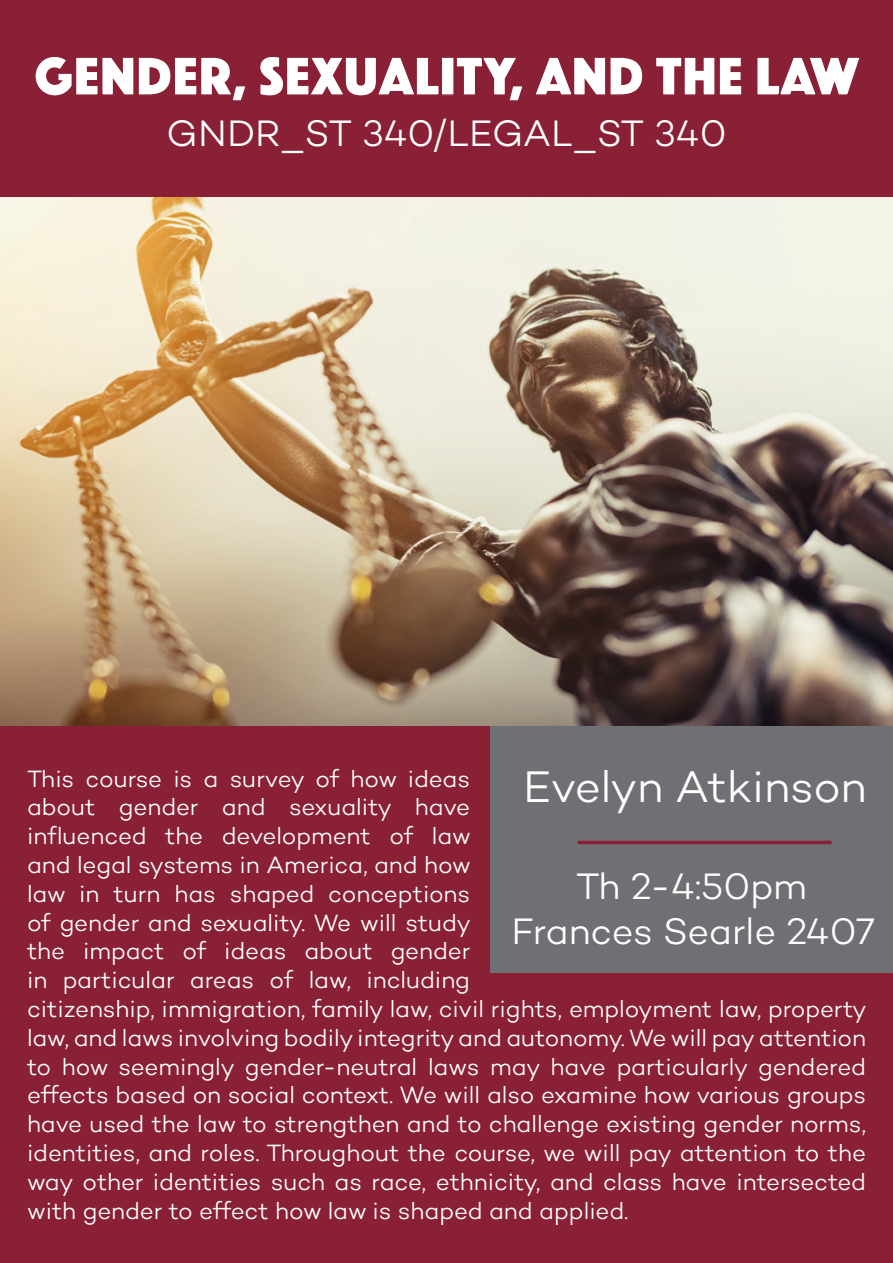
<style>
.page{position:relative;width:893px;height:1263px;background:#fff}
.page>*{position:absolute;margin:0;border:0;box-sizing:border-box;transform-origin:0 0}
.t1{font:57px "Phosphate Solid";color:#fff}
.t2{font:300 45px "Campton";letter-spacing:-.01em;color:#fff}
.t3{font:300 37.5px "Campton";color:#fff}
.t4{font:300 24px/28.8px "Campton";letter-spacing:-.005em;color:#fff}
</style>
<div class="page">
<div style="left:0;top:723px;width:893px;height:540px;background:#8a2035"></div>
<div style="left:0;top:0;width:893px;height:197px;background:#8a2035"></div>
<div style="left:490px;top:723px;width:403px;height:121px;background:#6f7073"></div>
<div style="left:490px;top:839px;width:403px;height:134px;background:#6f7073"></div>
<svg style="left:577px;top:840px;width:255px;height:5px"></svg>
<img style="left:0;top:197px;width:893px;height:528px">
<p class="t1" style="left:34px;top:36px;width:827px">GENDER, SEXUALITY, AND THE LAW</p>
<p class="t3" style="left:166px;top:110px;width:562px">GNDR_ST 340/LEGAL_ST 340</p>
<p class="t4" style="left:27px;top:764px;width:841px">This course is a survey of how ideas<br>about gender and sexuality have<br>influenced the development of law<br>and legal systems in America, and how<br>law in turn has shaped conceptions<br>of gender and sexuality. We will study<br>the impact of ideas about gender<br>in particular areas of law, including<br>citizenship, immigration, family law, civil rights, employment law, property law, and laws involving bodily integrity and autonomy. We will pay attention to how seemingly gender-neutral laws may have particularly gendered effects based on social context. We will also examine how various groups have used the law to strengthen and to challenge existing gender norms, identities, and roles. Throughout the course, we will pay attention to the way other identities such as race, ethnicity, and class have intersected with gender to effect how law is shaped and applied.</p>
<p class="t2" style="left:523px;top:759px;width:345px">Evelyn Atkinson</p>
<p class="t3" style="left:576px;top:862px;width:232px">Th 2-4:50pm</p>
<p class="t3" style="left:511px;top:907px;width:365px">Frances Searle 2407</p>
</div>
